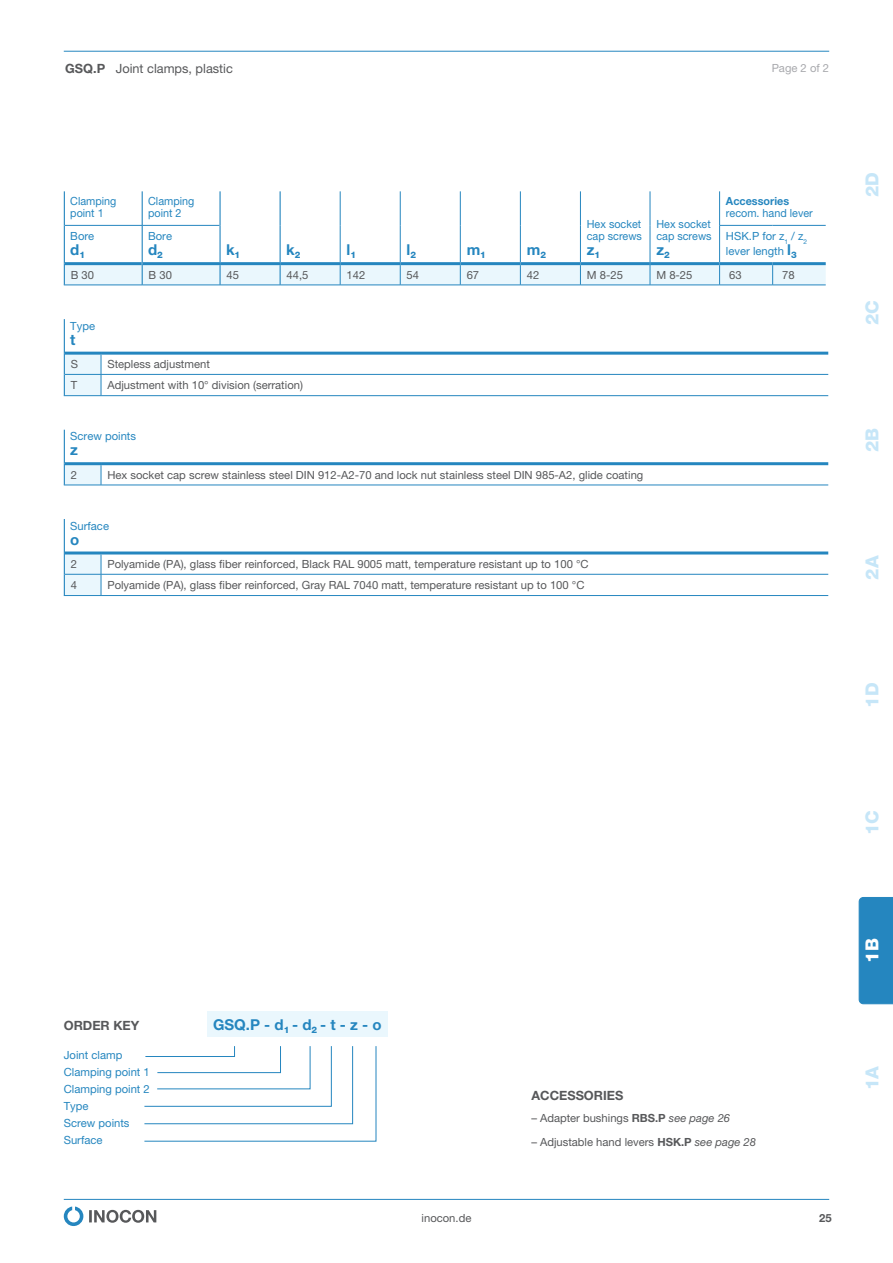
<style>
.page{position:relative;width:893px;height:1263px;background:#fff}
.page>*{position:absolute;margin:0;border:0;box-sizing:border-box;transform-origin:0 0}
.t1{font:800 18px "Helvetica Neue LT Pro";color:#c6e6f8}
.t2{font:800 18px "Helvetica Neue LT Pro";color:#fff}
.t3{font:700 15px "Helvetica Neue LT Pro";color:#2586bf}
.t4{font:12.75px "Helvetica Neue LT Pro";color:#57585a}
.t5{font:700 12.75px "Helvetica Neue LT Pro";color:#57585a}
.t6{font:11.25px "Helvetica Neue LT Pro";color:#57585a}
.t7{font:11.25px/17px "Helvetica Neue LT Pro";color:#2586bf}
.t8{font:11.25px/12px "Helvetica Neue LT Pro";color:#2586bf;scale:.96 1}
.t9{font:11.25px "Helvetica Neue LTW1 G";color:#57585a}
.t10{font:700 11.25px "Helvetica Neue LT Pro";color:#2586bf;scale:.96 1}
.t11{font:11.25px "Helvetica Neue LT Pro";color:#a8a9ad}
.t12{font:700 11.25px "Helvetica Neue LT Pro";color:#57585a}
.s1{font-weight:700}
.s2{font-weight:700;font-size:15px}
.s3{font-family:"Helvetica Neue LT Pro"}
.s4{font-style:italic}
</style>
<div class="page">
<svg style="left:89px;top:1210px;width:67px;height:13px"></svg>
<svg style="left:64px;top:1206px;width:19px;height:20px"></svg>
<hr style="left:64px;top:1199px;width:765px;height:1px;background:#2586bf">
<hr style="left:64px;top:51px;width:765px;height:1px;background:#2586bf">
<div style="left:859px;top:897px;width:34px;height:107px;background:#2586bf"></div>
<svg style="left:65px;top:351px;width:763px;height:1px"></svg>
<svg style="left:102px;top:373px;width:726px;height:201px"></svg>
<hr style="left:101px;top:395px;width:727px;height:1px;background:#2586bf">
<hr style="left:101px;top:462px;width:727px;height:3px;background:#2586bf">
<hr style="left:101px;top:374px;width:727px;height:1px;background:#2586bf">
<hr style="left:101px;top:551px;width:727px;height:3px;background:#2586bf">
<hr style="left:101px;top:574px;width:727px;height:1px;background:#2586bf">
<hr style="left:101px;top:595px;width:727px;height:1px;background:#2586bf">
<hr style="left:64px;top:595px;width:37px;height:1px;background:#2586bf">
<hr style="left:65px;top:352px;width:36px;height:3px;background:#2586bf">
<hr style="left:101px;top:352px;width:727px;height:3px;background:#2586bf">
<hr style="left:64px;top:319px;width:1px;height:34px;background:#2586bf">
<hr style="left:101px;top:485px;width:727px;height:1px;background:#2586bf">
<svg style="left:64px;top:353px;width:38px;height:242px"></svg>
<svg style="left:65px;top:191px;width:761px;height:71px"></svg>
<hr style="left:219px;top:191px;width:2px;height:34px;background:#2586bf">
<hr style="left:280px;top:191px;width:1px;height:34px;background:#2586bf">
<hr style="left:219px;top:225px;width:2px;height:37px;background:#2586bf">
<hr style="left:280px;top:225px;width:1px;height:37px;background:#2586bf">
<hr style="left:64px;top:285px;width:78px;height:1px;background:#2586bf">
<hr style="left:142px;top:285px;width:78px;height:1px;background:#2586bf">
<hr style="left:220px;top:285px;width:60px;height:1px;background:#2586bf">
<hr style="left:280px;top:285px;width:60px;height:1px;background:#2586bf">
<hr style="left:340px;top:285px;width:60px;height:1px;background:#2586bf">
<hr style="left:400px;top:285px;width:60px;height:1px;background:#2586bf">
<hr style="left:460px;top:285px;width:60px;height:1px;background:#2586bf">
<hr style="left:520px;top:285px;width:60px;height:1px;background:#2586bf">
<hr style="left:580px;top:285px;width:70px;height:1px;background:#2586bf">
<hr style="left:650px;top:285px;width:70px;height:1px;background:#2586bf">
<hr style="left:720px;top:285px;width:53px;height:1px;background:#2586bf">
<hr style="left:773px;top:285px;width:53px;height:1px;background:#2586bf">
<hr style="left:719px;top:225px;width:54px;height:1px;background:#2586bf">
<hr style="left:773px;top:225px;width:53px;height:1px;background:#2586bf">
<hr style="left:65px;top:262px;width:77px;height:3px;background:#2586bf">
<hr style="left:143px;top:262px;width:77px;height:3px;background:#2586bf">
<hr style="left:64px;top:191px;width:1px;height:34px;background:#2586bf">
<hr style="left:142px;top:191px;width:1px;height:34px;background:#2586bf">
<hr style="left:64px;top:225px;width:1px;height:39px;background:#2586bf">
<hr style="left:142px;top:226px;width:1px;height:38px;background:#2586bf">
<hr style="left:580px;top:191px;width:1px;height:34px;background:#2586bf">
<hr style="left:580px;top:225px;width:1px;height:37px;background:#2586bf">
<hr style="left:719px;top:226px;width:1px;height:36px;background:#2586bf">
<hr style="left:65px;top:225px;width:77px;height:1px;background:#2586bf">
<hr style="left:142px;top:225px;width:77px;height:1px;background:#2586bf">
<hr style="left:580px;top:262px;width:70px;height:3px;background:#2586bf">
<hr style="left:650px;top:262px;width:70px;height:3px;background:#2586bf">
<hr style="left:720px;top:262px;width:53px;height:3px;background:#2586bf">
<hr style="left:773px;top:262px;width:53px;height:3px;background:#2586bf">
<hr style="left:650px;top:191px;width:1px;height:34px;background:#2586bf">
<hr style="left:719px;top:191px;width:1px;height:34px;background:#2586bf">
<hr style="left:650px;top:225px;width:1px;height:39px;background:#2586bf">
<svg style="left:64px;top:264px;width:762px;height:21px;background:#dbeef8"></svg>
<hr style="left:219px;top:265px;width:2px;height:20px;background:#2586bf">
<hr style="left:340px;top:191px;width:1px;height:34px;background:#2586bf">
<hr style="left:340px;top:225px;width:1px;height:37px;background:#2586bf">
<hr style="left:400px;top:191px;width:1px;height:34px;background:#2586bf">
<hr style="left:460px;top:191px;width:1px;height:34px;background:#2586bf">
<hr style="left:520px;top:191px;width:1px;height:34px;background:#2586bf">
<hr style="left:400px;top:225px;width:1px;height:37px;background:#2586bf">
<hr style="left:460px;top:225px;width:1px;height:37px;background:#2586bf">
<hr style="left:520px;top:225px;width:1px;height:37px;background:#2586bf">
<hr style="left:340px;top:262px;width:60px;height:3px;background:#2586bf">
<hr style="left:400px;top:262px;width:60px;height:3px;background:#2586bf">
<hr style="left:460px;top:262px;width:60px;height:3px;background:#2586bf">
<hr style="left:520px;top:262px;width:60px;height:3px;background:#2586bf">
<hr style="left:220px;top:262px;width:60px;height:3px;background:#2586bf">
<hr style="left:280px;top:262px;width:60px;height:3px;background:#2586bf">
<div style="left:207px;top:1011px;width:181px;height:26px;background:#eaf7fd"></div>
<svg style="left:144px;top:1046px;width:232px;height:95px"></svg>
<p class="t4" style="left:65px;top:61px;width:169px"><span class="s1">GSQ.P</span> Joint clamps, plastic</p>
<p class="t11" style="left:772px;top:61px;width:59px">Page 2 of 2</p>
<p class="t8" style="left:70px;top:195px;width:50px">Clamping point 1</p>
<p class="t8" style="left:148px;top:195px;width:50px">Clamping point 2</p>
<p class="t7" style="left:70px;top:227px;width:25px">Bore</p>
<h2 class="t3" style="left:70px;top:240px;width:16px">d<sub>1</sub></h2>
<p class="t7" style="left:148px;top:227px;width:25px">Bore</p>
<h2 class="t3" style="left:148px;top:240px;width:16px">d<sub>2</sub></h2>
<h2 class="t3" style="left:226px;top:240px;width:16px">k<sub>1</sub></h2>
<h2 class="t3" style="left:286px;top:240px;width:16px">k<sub>2</sub></h2>
<h2 class="t3" style="left:347px;top:240px;width:11px">l<sub>1</sub></h2>
<h2 class="t3" style="left:407px;top:240px;width:11px">l<sub>2</sub></h2>
<h2 class="t3" style="left:467px;top:240px;width:21px">m<sub>1</sub></h2>
<h2 class="t3" style="left:527px;top:240px;width:21px">m<sub>2</sub></h2>
<p class="t8" style="left:587px;top:218px;width:59px">Hex socket cap screws</p>
<h2 class="t3" style="left:587px;top:240px;width:15px">z<sub>1</sub></h2>
<p class="t8" style="left:656px;top:218px;width:59px">Hex socket cap screws</p>
<h2 class="t3" style="left:656px;top:240px;width:15px">z<sub>2</sub></h2>
<p class="t10" style="left:726px;top:194px;width:67px">Accessories</p>
<p class="t8" style="left:726px;top:207px;width:92px">recom. hand lever</p>
<p class="t7" style="left:726px;top:228px;width:83px;line-height:15px">HSK.P for z<sub>1</sub> / z<sub>2 </sub>lever length <span class="s2">l</span><sub>3</sub></p>
<p class="t6" style="left:71px;top:268px;width:25px">B 30</p>
<p class="t6" style="left:149px;top:268px;width:25px">B 30</p>
<p class="t6" style="left:226px;top:268px;width:14px">45</p>
<p class="t6" style="left:286px;top:268px;width:23px">44,5</p>
<p class="t6" style="left:347px;top:268px;width:20px">142</p>
<p class="t6" style="left:407px;top:268px;width:14px">54</p>
<p class="t6" style="left:467px;top:268px;width:14px">67</p>
<p class="t6" style="left:527px;top:268px;width:14px">42</p>
<p class="t6" style="left:587px;top:268px;width:38px">M 8-25</p>
<p class="t6" style="left:656px;top:268px;width:38px">M 8-25</p>
<p class="t6" style="left:729px;top:268px;width:14px">63</p>
<p class="t6" style="left:782px;top:268px;width:14px">78</p>
<p class="t7" style="left:70px;top:317px;width:26px">Type</p>
<h2 class="t3" style="left:70px;top:330px;width:7px">t</h2>
<p class="t6" style="left:71px;top:358px;width:9px">S</p>
<p class="t6" style="left:107px;top:358px;width:104px">Stepless adjustment</p>
<p class="t6" style="left:71px;top:378px;width:8px">T</p>
<p class="t6" style="left:107px;top:378px;width:197px">Adjustment with 10° division (serration)</p>
<p class="t7" style="left:70px;top:428px;width:67px">Screw points</p>
<h2 class="t3" style="left:70px;top:441px;width:9px">z</h2>
<p class="t6" style="left:71px;top:468px;width:8px">2</p>
<p class="t6" style="left:107px;top:468px;width:537px">Hex socket cap screw stainless steel DIN 912-A2-70 and lock nut stainless steel DIN 985-A2, glide coating</p>
<p class="t7" style="left:70px;top:517px;width:40px">Surface</p>
<h2 class="t3" style="left:70px;top:530px;width:11px">o</h2>
<p class="t6" style="left:71px;top:558px;width:8px">2</p>
<p class="t6" style="left:107px;top:558px;width:483px">Polyamide (PA), glass fiber reinforced, Black RAL 9005 matt, temperature resistant up to 100 °C</p>
<p class="t6" style="left:71px;top:578px;width:8px">4</p>
<p class="t6" style="left:107px;top:578px;width:479px">Polyamide (PA), glass fiber reinforced, Gray RAL 7040 matt, temperature resistant up to 100 °C</p>
<h1 class="t1" style="left:861px;top:197px;width:27px;rotate:-90deg">2D</h1>
<h1 class="t1" style="left:861px;top:325px;width:27px;rotate:-90deg">2C</h1>
<h1 class="t1" style="left:861px;top:452px;width:26px;rotate:-90deg">2B</h1>
<h1 class="t1" style="left:861px;top:580px;width:26px;rotate:-90deg">2A</h1>
<h1 class="t1" style="left:861px;top:708px;width:27px;rotate:-90deg">1D</h1>
<h1 class="t1" style="left:861px;top:835px;width:27px;rotate:-90deg">1C</h1>
<p class="t5" style="left:64px;top:1017px;width:77px">ORDER KEY</p>
<p class="t7" style="left:64px;top:1046px;width:88px">Joint clamp<br>Clamping point 1<br>Clamping point 2<br>Type<br>Screw points<br>Surface</p>
<h2 class="t3" style="left:213px;top:1015px;width:170px">GSQ.P - d<sub>1</sub> - d<sub>2</sub> - t - z - o</h2>
<h1 class="t2" style="left:861px;top:962px;width:26px;rotate:-90deg">1B</h1>
<p class="t5" style="left:531px;top:1087px;width:93px">ACCESSORIES</p>
<p class="t9" style="left:531px;top:1111px;width:200px"><span class="s3">–</span> Adapter bushings <span class="s1">RBS.P</span> <span class="s4">see page 26</span></p>
<p class="t9" style="left:531px;top:1135px;width:226px"><span class="s3">–</span> Adjustable hand levers <span class="s1">HSK.P</span> <span class="s4">see page 28</span></p>
<p class="t6" style="left:422px;top:1211px;width:51px">inocon.de</p>
<p class="t12" style="left:819px;top:1211px;width:14px">25</p>
<h1 class="t1" style="left:861px;top:1090px;width:26px;rotate:-90deg">1A</h1>
</div>
